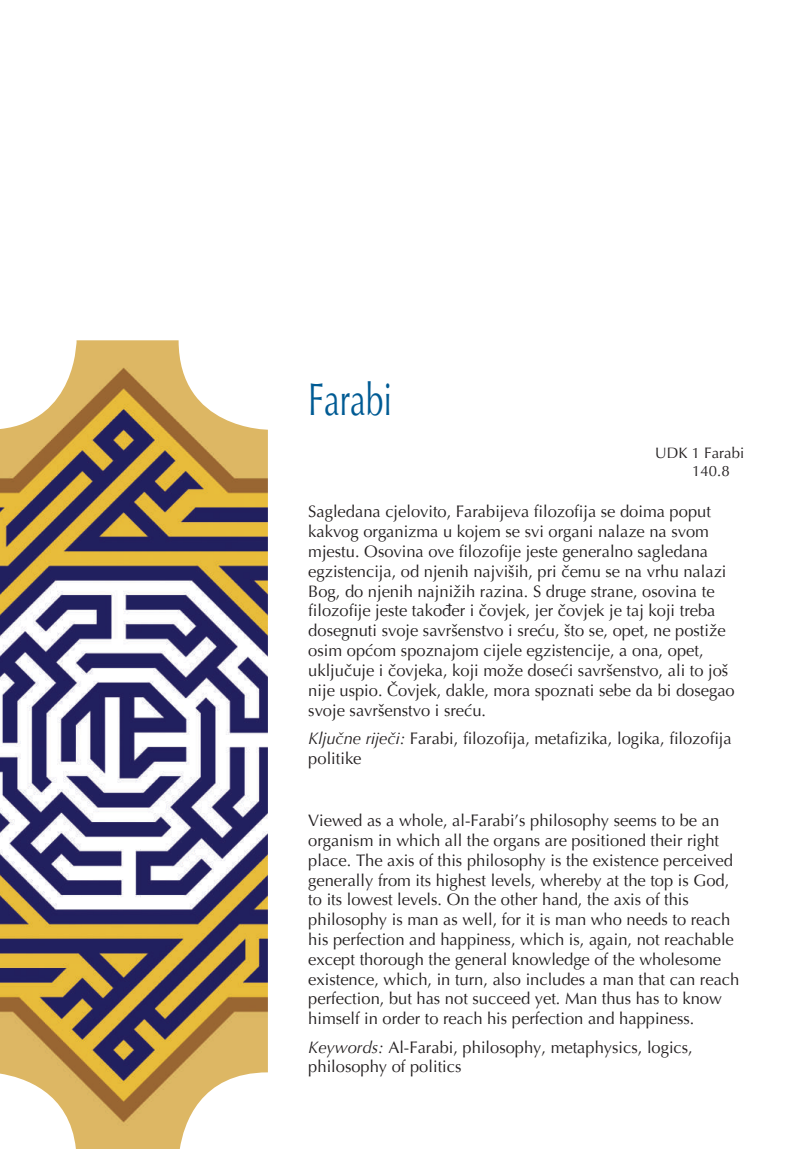
<style>
.page{position:relative;width:808px;height:1149px;background:#fff}
.page>*{position:absolute;margin:0;border:0;box-sizing:border-box;transform-origin:0 0}
.t1{font:45px "Optima";color:#005b94;scale:.7 1}
.t2{font:16.5px/19.8px "Optima";color:#231f20}
.t3{font:15px/18px "Optima";color:#231f20}
.s1{font-style:italic}
</style>
<div class="page">
<img style="left:0;top:340px;width:268px;height:808px">
<h1 class="t1" style="left:308px;top:371px;width:122px">Farabi</h1>
<p class="t3" style="left:692px;top:444px;width:53px;text-indent:-37px">UDK 1 Farabi<br>140.8</p>
<p class="t2" style="left:308px;top:502px;width:428px">Sagledana cjelovito, Farabijeva filozofija se doima poput kakvog organizma u kojem se svi organi nalaze na svom mjestu. Osovina ove filozofije jeste generalno sagledana egzistencija, od njenih najviših, pri čemu se na vrhu nalazi Bog, do njenih najnižih razina. S druge strane, osovina te filozofije jeste također i čovjek, jer čovjek je taj koji treba dosegnuti svoje savršenstvo i sreću, što se, opet, ne postiže osim općom spoznajom cijele egzistencije, a ona, opet, uključuje i čovjeka, koji može doseći savršenstvo, ali to još nije uspio. Čovjek, dakle, mora spoznati sebe da bi dosegao svoje savršenstvo i sreću.</p>
<p class="t2" style="left:308px;top:728px;width:425px"><span class="s1">Ključne riječi:</span> Farabi, filozofija, metafizika, logika, filozofija politike</p>
<p class="t2" style="left:308px;top:810px;width:433px">Viewed as a whole, al-Farabi’s philosophy seems to be an organism in which all the organs are positioned their right place. The axis of this philosophy is the existence perceived generally from its highest levels, whereby at the top is God, to its lowest levels. On the other hand, the axis of this philosophy is man as well, for it is man who needs to reach his perfection and happiness, which is, again, not reachable except thorough the general knowledge of the wholesome existence, which, in turn, also includes a man that can reach perfection, but has not succeed yet. Man thus has to know himself in order to reach his perfection and happiness.</p>
<p class="t2" style="left:308px;top:1036px;width:386px"><span class="s1">Keywords:</span> Al-Farabi, philosophy, metaphysics, logics, philosophy of politics</p>
</div>
